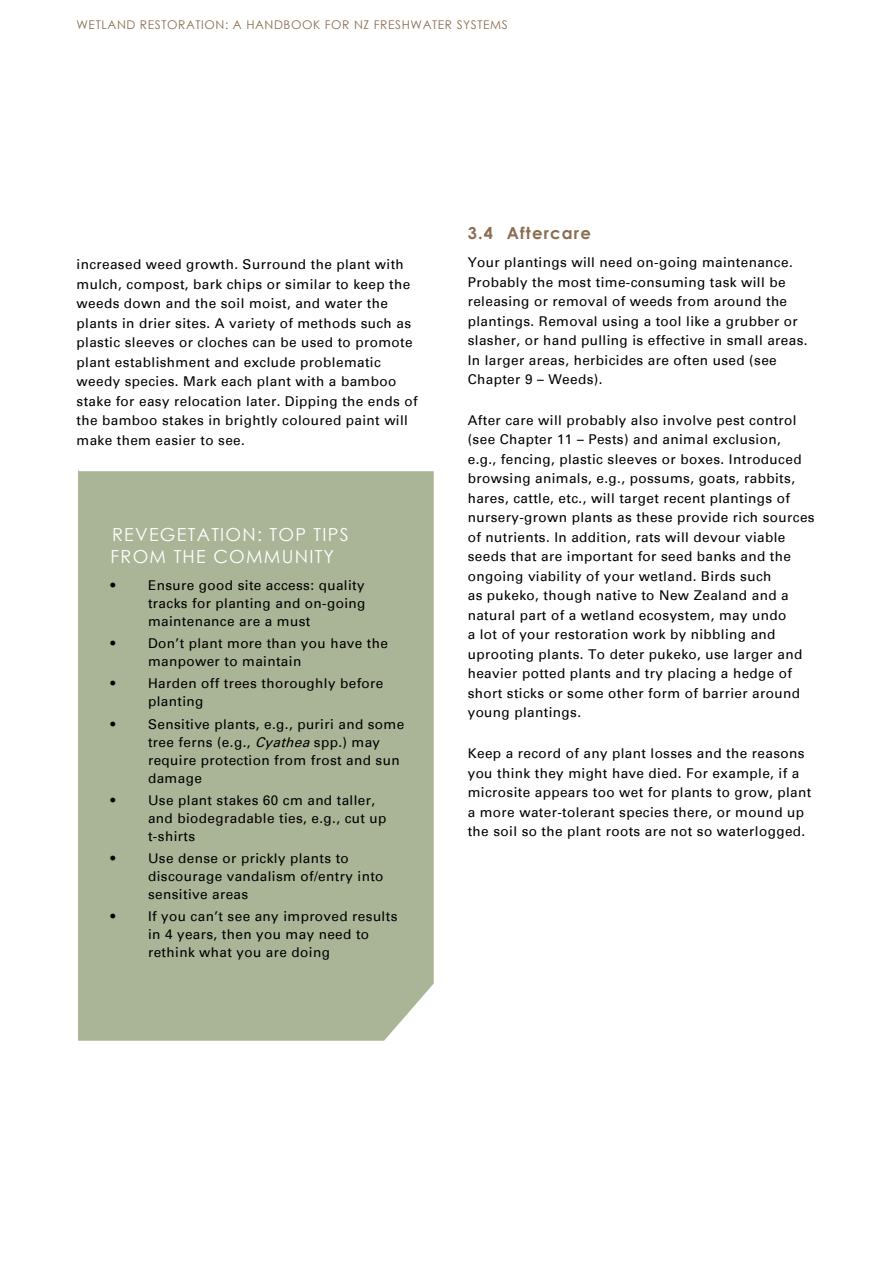
<style>
.page{position:relative;width:893px;height:1263px;background:#fff}
.page>*{position:absolute;margin:0;border:0;box-sizing:border-box;transform-origin:0 0}
.t1{font:18px/22.5px "Century Gothic";letter-spacing:.07em;color:#fff}
.t2{font:700 16.5px "Century Gothic";letter-spacing:.07em;color:#8b6e51}
.t3{font:13.5px/19.5px "Univers";letter-spacing:.03em;color:#000}
.t4{font:12px "Century Gothic";letter-spacing:.05em;color:#8b6e51}
.s1{font-style:italic}
</style>
<div class="page">
<div style="left:78px;top:470px;width:356px;height:571px;background:#aab496"></div>
<p class="t4" style="left:77px;top:16px;width:433px">WETLAND RESTORATION: A HANDBOOK FOR NZ FRESHWATER SYSTEMS</p>
<p class="t3" style="left:77px;top:255px;width:342px">increased weed growth. Surround the plant with mulch, compost, bark chips or similar to keep the weeds down and the soil moist, and water the plants in drier sites. A variety of methods such as plastic sleeves or cloches can be used to promote plant establishment and exclude problematic weedy species. Mark each plant with a bamboo stake for easy relocation later. Dipping the ends of the bamboo stakes in brightly coloured paint will make them easier to see.</p>
<h1 class="t1" style="left:111px;top:523px;width:240px">REVEGETATION: TOP TIPS<br>FROM THE COMMUNITY</h1>
<p class="t3" style="left:111px;top:575px;width:6px">•</p>
<p class="t3" style="left:148px;top:576px;width:219px;line-height:18px;text-align:justify">Ensure good site access: quality tracks for planting and on-going maintenance are a must</p>
<p class="t3" style="left:111px;top:634px;width:6px">•</p>
<p class="t3" style="left:148px;top:634px;width:241px;line-height:18px">Don’t plant more than you have the manpower to maintain</p>
<p class="t3" style="left:111px;top:674px;width:6px">•</p>
<p class="t3" style="left:148px;top:675px;width:237px;line-height:18px">Harden off trees thoroughly before planting</p>
<p class="t3" style="left:111px;top:714px;width:6px">•</p>
<p class="t3" style="left:148px;top:715px;width:258px;line-height:18px">Sensitive plants, e.g., puriri and some tree ferns (e.g., <span class="s1">Cyathea</span> spp.) may require protection from frost and sun damage</p>
<p class="t3" style="left:111px;top:790px;width:6px">•</p>
<p class="t3" style="left:148px;top:791px;width:240px;line-height:18px">Use plant stakes 60 cm and taller, and biodegradable ties, e.g., cut up t-shirts</p>
<p class="t3" style="left:111px;top:849px;width:6px">•</p>
<p class="t3" style="left:148px;top:849px;width:237px;line-height:18px">Use dense or prickly plants to discourage vandalism of/entry into sensitive areas</p>
<p class="t3" style="left:111px;top:907px;width:6px">•</p>
<p class="t3" style="left:148px;top:908px;width:251px;line-height:18px">If you can’t see any improved results in 4 years, then you may need to rethink what you are doing</p>
<p class="t2" style="left:468px;top:221px;width:125px">3.4 Aftercare</p>
<p class="t3" style="left:468px;top:253px;width:341px">Your plantings will need on-going maintenance.<br>Probably the most time-consuming task will be releasing or removal of weeds from around the plantings. Removal using a tool like a grubber or slasher, or hand pulling is effective in small areas.<br>In larger areas, herbicides are often used (see Chapter 9 – Weeds).</p>
<p class="t3" style="left:468px;top:410px;width:348px">After care will probably also involve pest control (see Chapter 11 – Pests) and animal exclusion,<br>e.g., fencing, plastic sleeves or boxes. Introduced browsing animals, e.g., possums, goats, rabbits, hares, cattle, etc., will target recent plantings of nursery-grown plants as these provide rich sources of nutrients. In addition, rats will devour viable seeds that are important for seed banks and the ongoing viability of your wetland. Birds such<br>as pukeko, though native to New Zealand and a natural part of a wetland ecosystem, may undo<br>a lot of your restoration work by nibbling and uprooting plants. To deter pukeko, use larger and heavier potted plants and try placing a hedge of short sticks or some other form of barrier around young plantings.</p>
<p class="t3" style="left:468px;top:744px;width:345px">Keep a record of any plant losses and the reasons you think they might have died. For example, if a microsite appears too wet for plants to grow, plant a more water-tolerant species there, or mound up the soil so the plant roots are not so waterlogged.</p>
</div>
